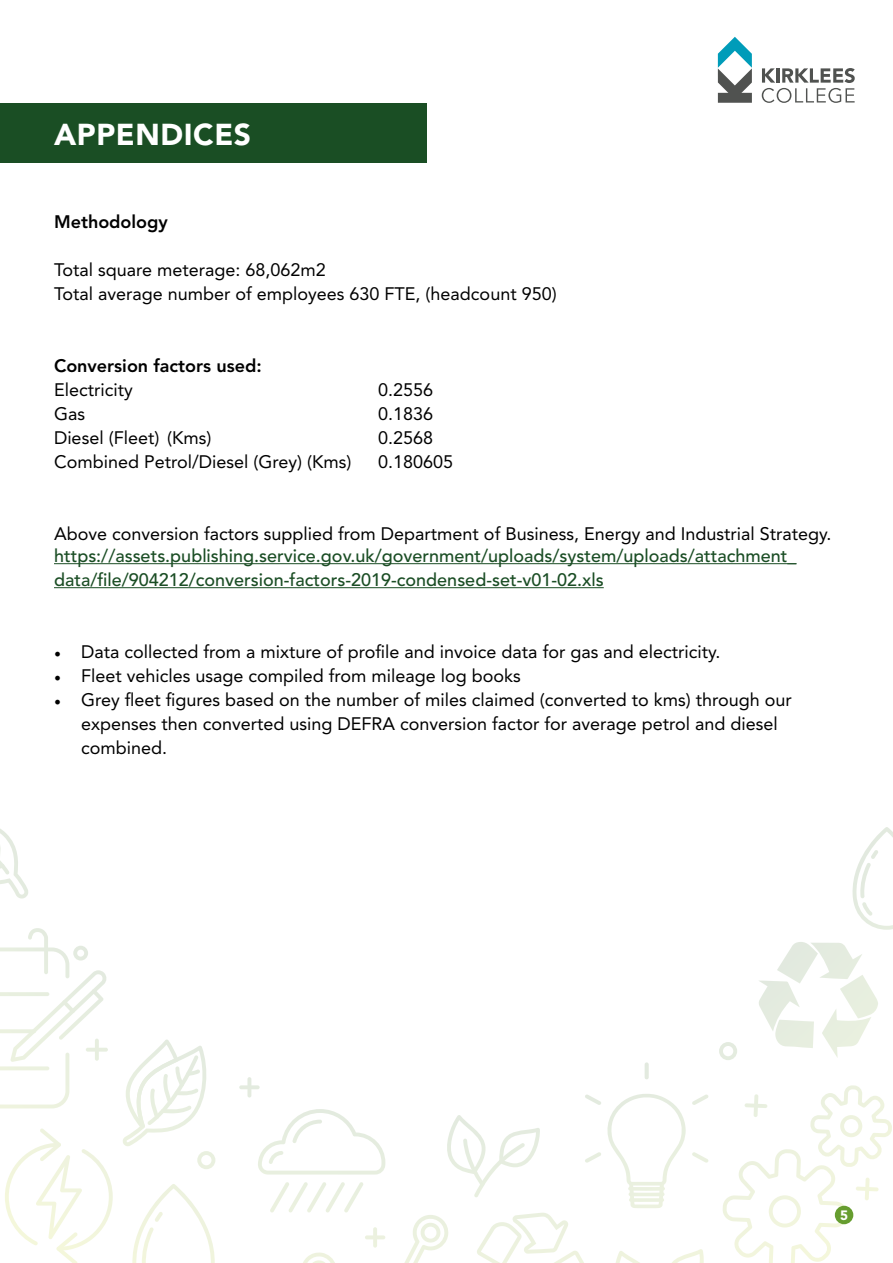
<style>
.page{position:relative;width:893px;height:1263px;background:#fff}
.page>*{position:absolute;margin:0;border:0;box-sizing:border-box;transform-origin:0 0}
.t1{font:900 30px "Avenir LT";letter-spacing:.02em;color:#fff}
.t2{font:18px/24px "Avenir LT";color:#000}
.t3{font:500 18px/24px "Avenir LT";color:#1a4d24}
.t4{font:800 18px "Avenir LT";color:#000}
.t5{font:900 13.5px "Avenir LT";color:#fff}
.s1{font-family:"Minion Pro"}
</style>
<div class="page">
<hr style="left:54px;top:563px;width:742px;height:1px;background:#1a4d24">
<hr style="left:54px;top:587px;width:550px;height:1px;background:#1a4d24">
<div style="left:0;top:103px;width:426px;height:59px;background:#1a4e24"></div>
<svg style="left:718px;top:37px;width:34px;height:56px"></svg>
<div style="left:718px;top:93px;width:34px;height:10px;background:#505250"></div>
<svg style="left:762px;top:68px;width:93px;height:35px"></svg>
<svg style="left:723px;top:1085px;width:169px;height:178px"></svg>
<svg style="left:852px;top:827px;width:41px;height:103px"></svg>
<svg style="left:0;top:829px;width:28px;height:69px"></svg>
<svg style="left:645px;top:1062px;width:4px;height:17px"></svg>
<svg style="left:759px;top:942px;width:119px;height:116px"></svg>
<svg style="left:249px;top:1094px;width:459px;height:169px"></svg>
<svg style="left:247px;top:1077px;width:4px;height:20px"></svg>
<hr style="left:239px;top:1085px;width:21px;height:4px;background:#e4ebdf;border-radius:2px">
<svg style="left:0;top:928px;width:216px;height:335px"></svg>
<svg style="left:719px;top:1042px;width:18px;height:18px"></svg>
<div style="left:835px;top:1206px;width:18px;height:18px;background:#669d2f;border-radius:50%"></div>
<h1 class="t1" style="left:54px;top:116px;width:199px">APPENDICES</h1>
<p class="t4" style="left:54px;top:211px;width:115px">Methodology</p>
<p class="t2" style="left:54px;top:258px;width:504px">Total square meterage: 68,062m2<br>Total average number of employees 630 FTE, (headcount 950)</p>
<p class="t4" style="left:54px;top:355px;width:209px">Conversion factors used:</p>
<p class="t2" style="left:54px;top:378px;width:80px">Electricity</p>
<p class="t2" style="left:378px;top:378px;width:57px">0.2556</p>
<p class="t2" style="left:54px;top:402px;width:33px">Gas</p>
<p class="t2" style="left:378px;top:402px;width:57px">0.1836</p>
<p class="t2" style="left:54px;top:426px;width:159px">Diesel (Fleet) (Kms)</p>
<p class="t2" style="left:378px;top:426px;width:57px">0.2568</p>
<p class="t2" style="left:54px;top:450px;width:299px">Combined Petrol/Diesel (Grey) (Kms)</p>
<p class="t2" style="left:378px;top:450px;width:77px">0.180605</p>
<p class="t2" style="left:54px;top:522px;width:779px">Above conversion factors supplied from Department of Business, Energy and Industrial Strategy.</p>
<p class="t3" style="left:54px;top:544px;width:744px">https://assets.publishing.service.gov.uk/government/uploads/system/uploads/attachment_ data/file/904212/conversion-factors-2019-condensed-set-v01-02.xls</p>
<p class="t2" style="left:54px;top:640px;width:668px"><span class="s1">•</span> Data collected from a mixture of profile and invoice data for gas and electricity.</p>
<p class="t2" style="left:54px;top:664px;width:468px"><span class="s1">•</span> Fleet vehicles usage compiled from mileage log books</p>
<p class="t2" style="left:81px;top:688px;width:712px;text-indent:-27px"><span class="s1">•</span> Grey fleet figures based on the number of miles claimed (converted to kms) through our expenses then converted using DEFRA conversion factor for average petrol and diesel combined.</p>
<p class="t5" style="left:840px;top:1207px;width:9px">5</p>
</div>
